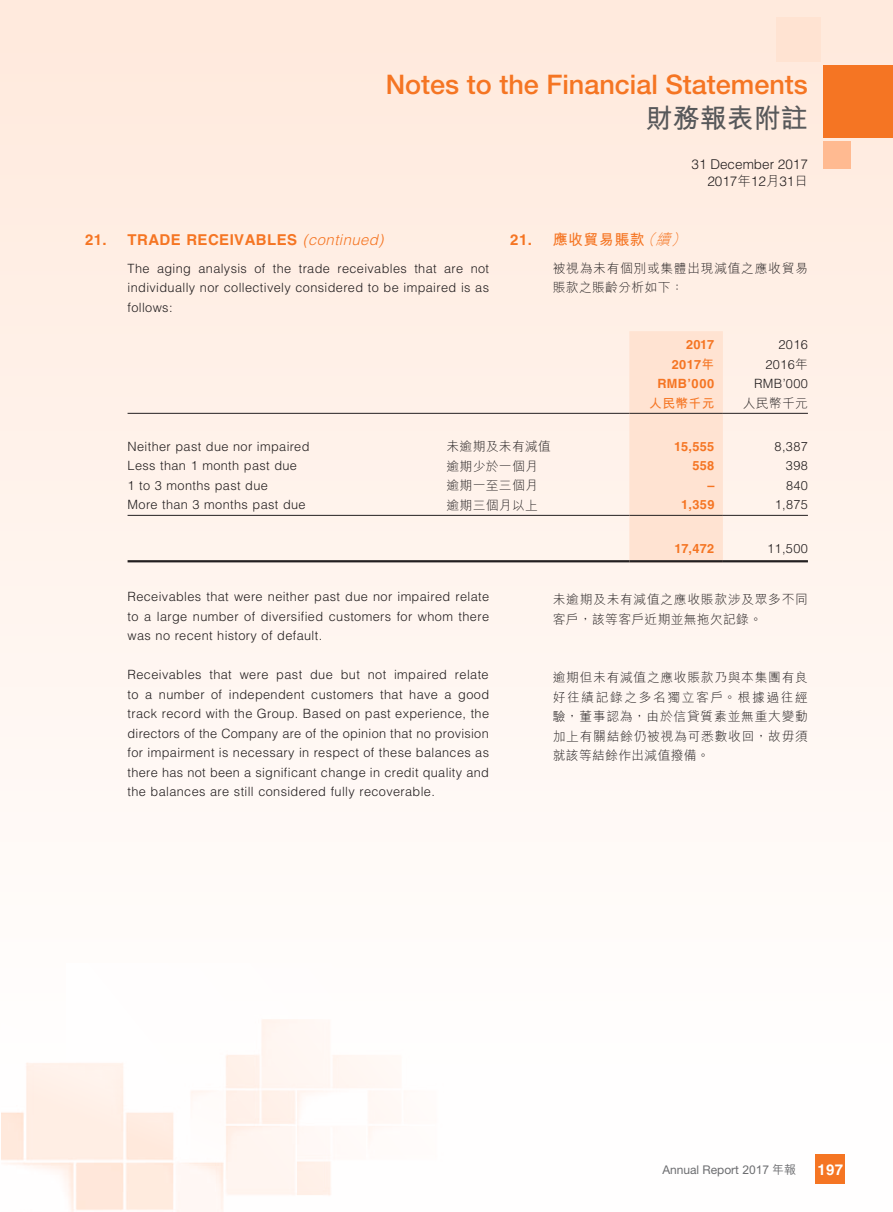
<style>
.page{position:relative;width:893px;height:1212px;background:#fff}
.page>*{position:absolute;margin:0;border:0;box-sizing:border-box;transform-origin:0 0}
.t1{font:500 27px "Helvetica Neue LT Std";color:#f57523}
.t2{font:700 27px "M Hei HK";color:#57585a}
.t3{font:700 15px "Helvetica LT Std";letter-spacing:.03em;color:#f57523}
.t4{font:700 15px "M Hei HK";letter-spacing:.03em;color:#f57523}
.t5{font:700 15px "Helvetica LT Std";color:#fff}
.t6{font:300 13.5px/17.1px "Helvetica LT Std";color:#231f20;text-align:right}
.t7{font:300 12.75px/19.5px "Helvetica LT Std";letter-spacing:.03em;color:#231f20;text-align:justify}
.t8{font:300 12.75px/19.5px "M Hei HK";letter-spacing:.055em;color:#231f20}
.t9{font:700 12.75px "Helvetica LT Std";letter-spacing:.03em;color:#f57523}
.t10{font:300 12.75px "M Hei HK";letter-spacing:.03em;color:#231f20}
.t11{font:700 12.75px "M Hei HK";letter-spacing:.03em;color:#f57523}
.t12{font:12px "Helvetica Neue LT Std";color:#6c6d70}
.s1{font-family:"M Hei HK"}
.s2{font-weight:300;font-style:italic}
.s3{font-family:"Helvetica LT Std"}
.s4{font-family:"M Hei HK";font-weight:500}
</style>
<div class="page">
<div style="left:0;top:0;width:893px;height:1212px;background:linear-gradient(to bottom,#ffe9dc,#fff)"></div>
<img style="left:66px;top:963px;width:515px;height:249px">
<img style="left:0;top:984px;width:223px;height:228px">
<div style="left:815px;top:1154px;width:30px;height:30px;background:#f57523"></div>
<div style="left:823px;top:65px;width:70px;height:73px;background:#f57523"></div>
<div style="left:823px;top:141px;width:27px;height:28px;background:#ffba91"></div>
<div style="left:776px;top:17px;width:44px;height:45px;background:#ffe3d2"></div>
<div style="left:629px;top:331px;width:94px;height:229px;background:#ffe3d2"></div>
<hr style="left:128px;top:413px;width:310px;height:1px;background:#231f20">
<hr style="left:438px;top:413px;width:191px;height:1px;background:#231f20">
<hr style="left:629px;top:413px;width:94px;height:1px;background:#231f20">
<hr style="left:723px;top:413px;width:85px;height:1px;background:#231f20">
<hr style="left:128px;top:515px;width:310px;height:1px;background:#231f20">
<hr style="left:438px;top:515px;width:191px;height:1px;background:#231f20">
<hr style="left:629px;top:515px;width:94px;height:1px;background:#231f20">
<hr style="left:723px;top:515px;width:85px;height:1px;background:#231f20">
<hr style="left:128px;top:560px;width:310px;height:2px;background:#231f20">
<hr style="left:438px;top:560px;width:191px;height:2px;background:#231f20">
<hr style="left:629px;top:560px;width:94px;height:2px;background:#231f20">
<hr style="left:723px;top:560px;width:85px;height:2px;background:#231f20">
<h1 class="t1" style="left:386px;top:69px;width:424px">Notes to the Financial Statements</h1>
<h1 class="t2" style="left:646px;top:99px;width:163px">財務報表附註</h1>
<p class="t6" style="left:692px;top:155px;width:118px">31 December 2017<br>2017<span class="s1">年</span>12<span class="s1">月</span>31<span class="s1">日</span></p>
<p class="t3" style="left:85px;top:230px;width:300px">21. TRADE RECEIVABLES <span class="s2">(continued)</span></p>
<p class="t7" style="left:128px;top:258px;width:363px">The aging analysis of the trade receivables that are not individually nor collectively considered to be impaired is as follows:</p>
<p class="t4" style="left:510px;top:228px;width:182px"><span class="s3">21.</span> 應收貿易賬款<span class="s2">（續）</span></p>
<p class="t8" style="left:553px;top:258px;width:257px">被視為未有個別或集體出現減值之應收貿易賬款之賬齡分析如下：</p>
<p class="t9" style="left:686px;top:336px;width:30px">2017</p>
<p class="t7" style="left:778px;top:334px;width:31px">2016</p>
<p class="t9" style="left:672px;top:356px;width:44px">2017<span class="s1">年</span></p>
<p class="t7" style="left:765px;top:354px;width:44px">2016<span class="s1">年</span></p>
<p class="t9" style="left:657px;top:375px;width:58px">RMB’000</p>
<p class="t7" style="left:754px;top:373px;width:55px">RMB’000</p>
<p class="t11" style="left:649px;top:394px;width:67px">人民幣千元</p>
<p class="t8" style="left:743px;top:393px;width:67px">人民幣千元</p>
<p class="t7" style="left:128px;top:436px;width:183px">Neither past due nor impaired</p>
<p class="t10" style="left:446px;top:437px;width:106px">未逾期及未有減值</p>
<p class="t9" style="left:674px;top:438px;width:42px">15,555</p>
<p class="t7" style="left:775px;top:436px;width:35px">8,387</p>
<p class="t7" style="left:128px;top:456px;width:171px">Less than 1 month past due</p>
<p class="t10" style="left:446px;top:457px;width:93px">逾期少於一個月</p>
<p class="t9" style="left:692px;top:458px;width:23px">558</p>
<p class="t7" style="left:786px;top:456px;width:23px">398</p>
<p class="t7" style="left:128px;top:475px;width:142px">1 to 3 months past due</p>
<p class="t10" style="left:446px;top:476px;width:93px">逾期一至三個月</p>
<p class="t9" style="left:707px;top:477px;width:9px">–</p>
<p class="t7" style="left:786px;top:475px;width:23px">840</p>
<p class="t7" style="left:128px;top:495px;width:180px">More than 3 months past due</p>
<p class="t10" style="left:447px;top:496px;width:93px">逾期三個月以上</p>
<p class="t9" style="left:681px;top:497px;width:35px">1,359</p>
<p class="t7" style="left:775px;top:495px;width:35px">1,875</p>
<p class="t9" style="left:674px;top:540px;width:41px">17,472</p>
<p class="t7" style="left:767px;top:538px;width:42px">11,500</p>
<p class="t7" style="left:128px;top:587px;width:363px">Receivables that were neither past due nor impaired relate to a large number of diversified customers for whom there was no recent history of default.</p>
<p class="t7" style="left:128px;top:665px;width:363px">Receivables that were past due but not impaired relate to a number of independent customers that have a good track record with the Group. Based on past experience, the directors of the Company are of the opinion that no provision for impairment is necessary in respect of these balances as there has not been a significant change in credit quality and the balances are still considered fully recoverable.</p>
<p class="t8" style="left:553px;top:589px;width:257px">未逾期及未有減值之應收賬款涉及眾多不同客戶，該等客戶近期並無拖欠記錄。</p>
<p class="t8" style="left:553px;top:667px;width:257px;text-align:justify">逾期但未有減值之應收賬款乃與本集團有良好往績記錄之多名獨立客戶。根據過往經驗，董事認為，由於信貸質素並無重大變動加上有關結餘仍被視為可悉數收回，故毋須就該等結餘作出減值撥備。</p>
<p class="t12" style="left:662px;top:1162px;width:135px">Annual Report <span class="s4">2017 年報</span></p>
<p class="t5" style="left:817px;top:1160px;width:27px">197</p>
</div>
